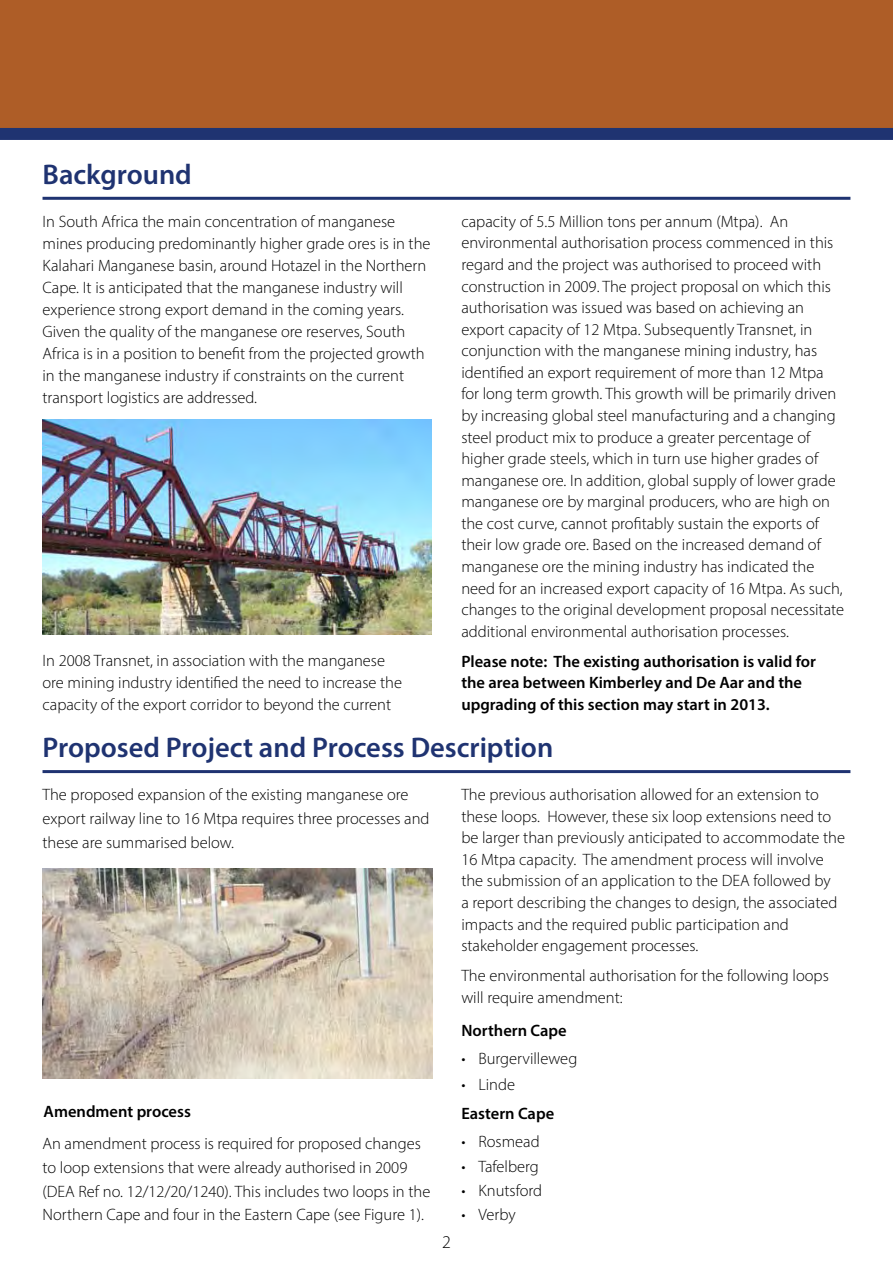
<style>
.page{position:relative;width:893px;height:1263px;background:#fff}
.page>*{position:absolute;margin:0;border:0;box-sizing:border-box;transform-origin:0 0}
.t1{font:600 28.5px "Myriad Pro";color:#1f3371}
.t2{font:300 18px "Myriad Pro";color:#000}
.t3{font:300 16.5px/21.6px "Myriad Pro";color:#000}
.t4{font:600 16.5px/21.6px "Myriad Pro";color:#000}
</style>
<div class="page">
<div style="left:0;top:0;width:893px;height:135px;background:#ae5d27"></div>
<div style="left:0;top:128px;width:893px;height:12px;background:#1f3371"></div>
<hr style="left:43px;top:197px;width:807px;height:3px;background:#1f3371">
<img style="left:43px;top:420px;width:389px;height:215px">
<hr style="left:43px;top:770px;width:807px;height:3px;background:#1f3371">
<img style="left:43px;top:868px;width:389px;height:211px">
<h1 class="t1" style="left:43px;top:156px;width:151px">Background</h1>
<p class="t3" style="left:43px;top:210px;width:389px;line-height:22px">In South Africa the main concentration of manganese mines producing predominantly higher grade ores is in the Kalahari Manganese basin, around Hotazel in the Northern Cape. It is anticipated that the manganese industry will experience strong export demand in the coming years.<br>Given the quality of the manganese ore reserves, South Africa is in a position to benefit from the projected growth in the manganese industry if constraints on the current transport logistics are addressed.</p>
<p class="t3" style="left:461px;top:210px;width:384px">capacity of 5.5 Million tons per annum (Mtpa). An environmental authorisation process commenced in this regard and the project was authorised to proceed with construction in 2009. The project proposal on which this authorisation was issued was based on achieving an export capacity of 12 Mtpa. Subsequently Transnet, in conjunction with the manganese mining industry, has identified an export requirement of more than 12 Mtpa for long term growth. This growth will be primarily driven by increasing global steel manufacturing and a changing steel product mix to produce a greater percentage of higher grade steels, which in turn use higher grades of manganese ore. In addition, global supply of lower grade manganese ore by marginal producers, who are high on the cost curve, cannot profitably sustain the exports of their low grade ore. Based on the increased demand of manganese ore the mining industry has indicated the need for an increased export capacity of 16 Mtpa. As such, changes to the original development proposal necessitate additional environmental authorisation processes.</p>
<p class="t4" style="left:461px;top:650px;width:356px">Please note: The existing authorisation is valid for the area between Kimberley and De Aar and the upgrading of this section may start in 2013.</p>
<h1 class="t1" style="left:43px;top:730px;width:512px">Proposed Project and Process Description</h1>
<p class="t3" style="left:43px;top:782px;width:388px;line-height:23.9px">The proposed expansion of the existing manganese ore export railway line to 16 Mtpa requires three processes and these are summarised below.</p>
<p class="t3" style="left:43px;top:649px;width:361px;line-height:22px">In 2008 Transnet, in association with the manganese ore mining industry identified the need to increase the capacity of the export corridor to beyond the current</p>
<p class="t3" style="left:461px;top:784px;width:385px">The previous authorisation allowed for an extension to these loops. However, these six loop extensions need to be larger than previously anticipated to accommodate the 16 Mtpa capacity. The amendment process will involve the submission of an application to the DEA followed by<br>a report describing the changes to design, the associated impacts and the required public participation and stakeholder engagement processes.</p>
<p class="t3" style="left:461px;top:965px;width:369px">The environmental authorisation for the following loops will require amendment:</p>
<p class="t4" style="left:461px;top:1019px;width:107px">Northern Cape</p>
<p class="t3" style="left:461px;top:1048px;width:117px">• Burgervilleweg</p>
<p class="t3" style="left:461px;top:1074px;width:55px">• Linde</p>
<p class="t4" style="left:461px;top:1102px;width:94px">Eastern Cape</p>
<p class="t3" style="left:461px;top:1131px;width:80px">• Rosmead</p>
<p class="t3" style="left:461px;top:1155px;width:79px">• Tafelberg</p>
<p class="t3" style="left:461px;top:1179px;width:82px">• Knutsford</p>
<p class="t3" style="left:461px;top:1204px;width:56px">• Verby</p>
<p class="t4" style="left:44px;top:1100px;width:149px">Amendment process</p>
<p class="t3" style="left:43px;top:1131px;width:389px;line-height:23.9px">An amendment process is required for proposed changes to loop extensions that were already authorised in 2009 (DEA Ref no. 12/12/20/1240). This includes two loops in the Northern Cape and four in the Eastern Cape (see Figure 1).</p>
<p class="t2" style="left:442px;top:1231px;width:10px">2</p>
</div>
